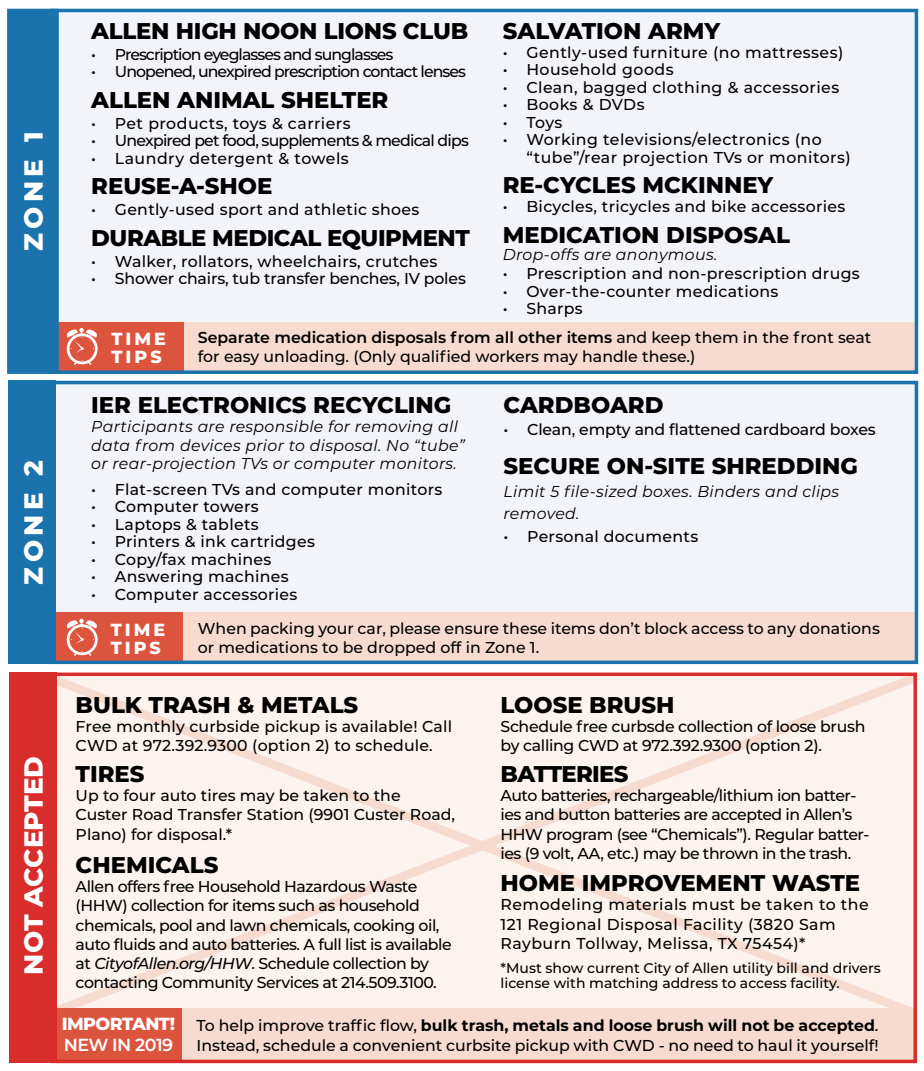
<style>
.page{position:relative;width:924px;height:1071px;background:#fff}
.page>*{position:absolute;margin:0;border:0;box-sizing:border-box;transform-origin:0 0}
.t1{font:800 26.25px "Montserrat";color:#fff}
.t2{font:800 22.75px "Montserrat";color:#000}
.t3{font:800 22.75px "Montserrat";letter-spacing:-.02em;color:#000}
.t4{font:800 22.75px "Montserrat";letter-spacing:-.03em;color:#000}
.t5{font:800 17.5px/18.2px "Montserrat";letter-spacing:.17em;color:#fff}
.t6{font:800 17.5px "Montserrat";letter-spacing:-.03em;color:#fff}
.t7{font:600 17.5px "Montserrat";letter-spacing:-.03em;color:#fff}
.t8{font:500 15.75px/19.2px "Montserrat";color:#000}
.t9{font:500 15.75px/19.2px "Montserrat";letter-spacing:-.03em;color:#000}
.t10{font:500 15.75px "Montserrat";letter-spacing:.02em;color:#000}
.t11{font:500 15.75px/19.2px "Montserrat";letter-spacing:.03em;color:#000}
.t12{font:italic 15.75px/18.9px "Montserrat";letter-spacing:.02em;color:#000}
.t13{font:500 15.75px "Montserrat";letter-spacing:-.06em;color:#000}
.t14{font:500 15.75px/19.2px "Montserrat";letter-spacing:-.02em;color:#000}
.t15{font:500 15.75px "Montserrat";letter-spacing:-.05em;color:#000}
.t16{font:500 14px/15.8px "Montserrat";color:#000}
.s1{font-weight:600}
.s2{font-style:italic}
.s3{font-weight:700}
</style>
<div class="page">
<div style="left:46px;top:672px;width:871px;height:336px;background:#fdf3ee"></div>
<div style="left:55px;top:1008px;width:127px;height:52px;background:#dd543e"></div>
<div style="left:182px;top:1008px;width:733px;height:52px;background:#f7dbcf"></div>
<div style="left:57px;top:10px;width:860px;height:315px;background:#f3f4f9"></div>
<div style="left:57px;top:322px;width:127px;height:51px;background:#dd543e"></div>
<div style="left:184px;top:322px;width:733px;height:52px;background:#f7dbcf"></div>
<div style="left:7px;top:9px;width:52px;height:365px;background:#1a73ac;border:4px solid #1a73ac"></div>
<div style="left:9px;top:673px;width:48px;height:390px;background:#d92d2b"></div>
<svg style="left:67px;top:328px;width:31px;height:37px"></svg>
<div style="left:9px;top:381px;width:48px;height:283px;background:#1a73ac"></div>
<div style="left:56px;top:381px;width:861px;height:231px;background:#f3f4f9"></div>
<div style="left:56px;top:612px;width:127px;height:52px;background:#dd543e"></div>
<div style="left:183px;top:612px;width:734px;height:52px;background:#f7dbcf"></div>
<svg style="left:67px;top:619px;width:31px;height:37px"></svg>
<div style="left:50px;top:9px;width:868px;height:365px;border:4px solid #1a73ac"></div>
<div style="left:50px;top:381px;width:868px;height:283px;border:4px solid #1a73ac"></div>
<div style="left:50px;top:673px;width:867px;height:390px;border:4px solid #d92d2b"></div>
<h1 class="t1" style="left:14px;top:251px;width:121px;rotate:-90deg">ZONE 1</h1>
<h1 class="t1" style="left:14px;top:585px;width:126px;rotate:-90deg">ZONE 2</h1>
<h2 class="t2" style="left:91px;top:14px;width:378px">ALLEN HIGH NOON LIONS CLUB</h2>
<p class="t13" style="left:91px;top:43px;width:304px">• Prescription eyeglasses and sunglasses</p>
<p class="t13" style="left:91px;top:61px;width:376px">• Unopened, unexpired prescription contact lenses</p>
<h2 class="t2" style="left:91px;top:83px;width:299px">ALLEN ANIMAL SHELTER</h2>
<p class="t11" style="left:91px;top:113px;width:261px">• Pet products, toys &amp; carriers</p>
<p class="t15" style="left:91px;top:130px;width:379px">• Unexpired pet food, supplements &amp; medical dips</p>
<p class="t11" style="left:91px;top:148px;width:259px">• Laundry detergent &amp; towels</p>
<h2 class="t2" style="left:91px;top:170px;width:183px">REUSE-A-SHOE</h2>
<p class="t10" style="left:91px;top:199px;width:330px">• Gently-used sport and athletic shoes</p>
<h2 class="t3" style="left:91px;top:221px;width:380px">DURABLE MEDICAL EQUIPMENT</h2>
<p class="t10" style="left:91px;top:250px;width:348px">• Walker, rollators, wheelchairs, crutches</p>
<p class="t8" style="left:91px;top:269px;width:376px">• Shower chairs, tub transfer benches, IV poles</p>
<h2 class="t2" style="left:503px;top:14px;width:219px">SALVATION ARMY</h2>
<p class="t11" style="left:503px;top:42px;width:342px">• Gently-used furniture (no mattresses)</p>
<p class="t11" style="left:503px;top:59px;width:172px">• Household goods</p>
<p class="t11" style="left:503px;top:77px;width:338px">• Clean, bagged clothing &amp; accessories</p>
<p class="t11" style="left:503px;top:94px;width:143px">• Books &amp; DVDs</p>
<p class="t8" style="left:503px;top:112px;width:61px">• Toys</p>
<p class="t11" style="left:526px;top:130px;width:326px;line-height:17.5px;text-indent:-24px">• Working televisions/electronics (no “tube”/rear projection TVs or monitors)</p>
<h2 class="t2" style="left:503px;top:168px;width:272px">RE-CYCLES MCKINNEY</h2>
<p class="t10" style="left:503px;top:195px;width:344px">• Bicycles, tricycles and bike accessories</p>
<h2 class="t2" style="left:503px;top:218px;width:289px">MEDICATION DISPOSAL</h2>
<p class="t12" style="left:503px;top:245px;width:216px">Drop-offs are anonymous.</p>
<p class="t10" style="left:503px;top:263px;width:359px">• Prescription and non-prescription drugs</p>
<p class="t10" style="left:503px;top:280px;width:277px">• Over-the-counter medications</p>
<p class="t8" style="left:503px;top:299px;width:82px">• Sharps</p>
<p class="t5" style="left:111px;top:329px;width:56px">TIME<br>TIPS</p>
<p class="t8" style="left:198px;top:327px;width:675px"><span class="s1">Separate medication disposals from all other items</span> and keep them in the front seat for easy unloading. (Only qualified workers may handle these.)</p>
<h2 class="t2" style="left:91px;top:388px;width:362px">IER ELECTRONICS RECYCLING</h2>
<p class="t12" style="left:91px;top:416px;width:375px">Participants are responsible for removing all data from devices prior to disposal. No “tube” or rear-projection TVs or computer monitors.</p>
<p class="t10" style="left:91px;top:478px;width:353px">• Flat-screen TVs and computer monitors</p>
<p class="t10" style="left:91px;top:496px;width:169px">• Computer towers</p>
<p class="t10" style="left:91px;top:513px;width:169px">• Laptops &amp; tablets</p>
<p class="t10" style="left:91px;top:531px;width:225px">• Printers &amp; ink cartridges</p>
<p class="t10" style="left:91px;top:548px;width:182px">• Copy/fax machines</p>
<p class="t10" style="left:91px;top:566px;width:199px">• Answering machines</p>
<p class="t10" style="left:91px;top:583px;width:208px">• Computer accessories</p>
<h2 class="t2" style="left:504px;top:388px;width:162px">CARDBOARD</h2>
<p class="t8" style="left:504px;top:420px;width:374px">• Clean, empty and flattened cardboard boxes</p>
<h2 class="t2" style="left:504px;top:449px;width:356px">SECURE ON-SITE SHREDDING</h2>
<p class="t12" style="left:504px;top:479px;width:337px;line-height:22.8px">Limit 5 file-sized boxes. Binders and clips removed.</p>
<p class="t10" style="left:504px;top:526px;width:196px">• Personal documents</p>
<p class="t5" style="left:111px;top:619px;width:56px">TIME<br>TIPS</p>
<p class="t8" style="left:198px;top:618px;width:684px">When packing your car, please ensure these items don’t block access to any donations or medications to be dropped off in Zone 1.</p>
<h2 class="t2" style="left:76px;top:688px;width:284px">BULK TRASH &amp; METALS</h2>
<p class="t8" style="left:76px;top:716px;width:378px">Free monthly curbside pickup is available! Call<br>CWD at 972.392.9300 (option 2) to schedule.</p>
<h2 class="t2" style="left:501px;top:688px;width:176px">LOOSE BRUSH</h2>
<p class="t14" style="left:501px;top:716px;width:366px">Schedule free curbsde collection of loose brush by calling CWD at 972.392.9300 (option 2).</p>
<h1 class="t1" style="left:14px;top:975px;width:220px;rotate:-90deg">NOT ACCEPTED</h1>
<h2 class="t2" style="left:76px;top:757px;width:71px">TIRES</h2>
<p class="t8" style="left:76px;top:785px;width:381px">Up to four auto tires may be taken to the<br>Custer Road Transfer Station (9901 Custer Road,<br>Plano) for disposal.*</p>
<h2 class="t2" style="left:76px;top:848px;width:144px">CHEMICALS</h2>
<p class="t9" style="left:76px;top:876px;width:378px">Allen offers free Household Hazardous Waste (HHW) collection for items such as household chemicals, pool and lawn chemicals, cooking oil, auto fluids and auto batteries. A full list is available at <span class="s2">CityofAllen.org/HHW</span>. Schedule collection by contacting Community Services at 214.509.3100.</p>
<h2 class="t4" style="left:501px;top:757px;width:130px">BATTERIES</h2>
<p class="t9" style="left:501px;top:785px;width:370px">Auto batteries, rechargeable/lithium ion batter&shy;ies and button batteries are accepted in Allen’s HHW program (see “Chemicals”). Regular batter&shy;ies (9 volt, AA, etc.) may be thrown in the trash.</p>
<h2 class="t2" style="left:501px;top:866px;width:361px">HOME IMPROVEMENT WASTE</h2>
<p class="t11" style="left:501px;top:895px;width:370px">Remodeling materials must be taken to the<br>121 Regional Disposal Facility (3820 Sam<br>Rayburn Tollway, Melissa, TX 75454)*</p>
<p class="t16" style="left:501px;top:959px;width:382px">*Must show current City of Allen utility bill and drivers license with matching address to access facility.</p>
<p class="t6" style="left:62px;top:1011px;width:115px">IMPORTANT!</p>
<p class="t7" style="left:64px;top:1033px;width:111px">NEW IN 2019</p>
<p class="t8" style="left:197px;top:1015px;width:684px">To help improve traffic flow, <span class="s3">bulk trash, metals and loose brush will not be accepted</span>.<br>Instead, schedule a convenient curbsite pickup with CWD - no need to haul it yourself!</p>
</div>
